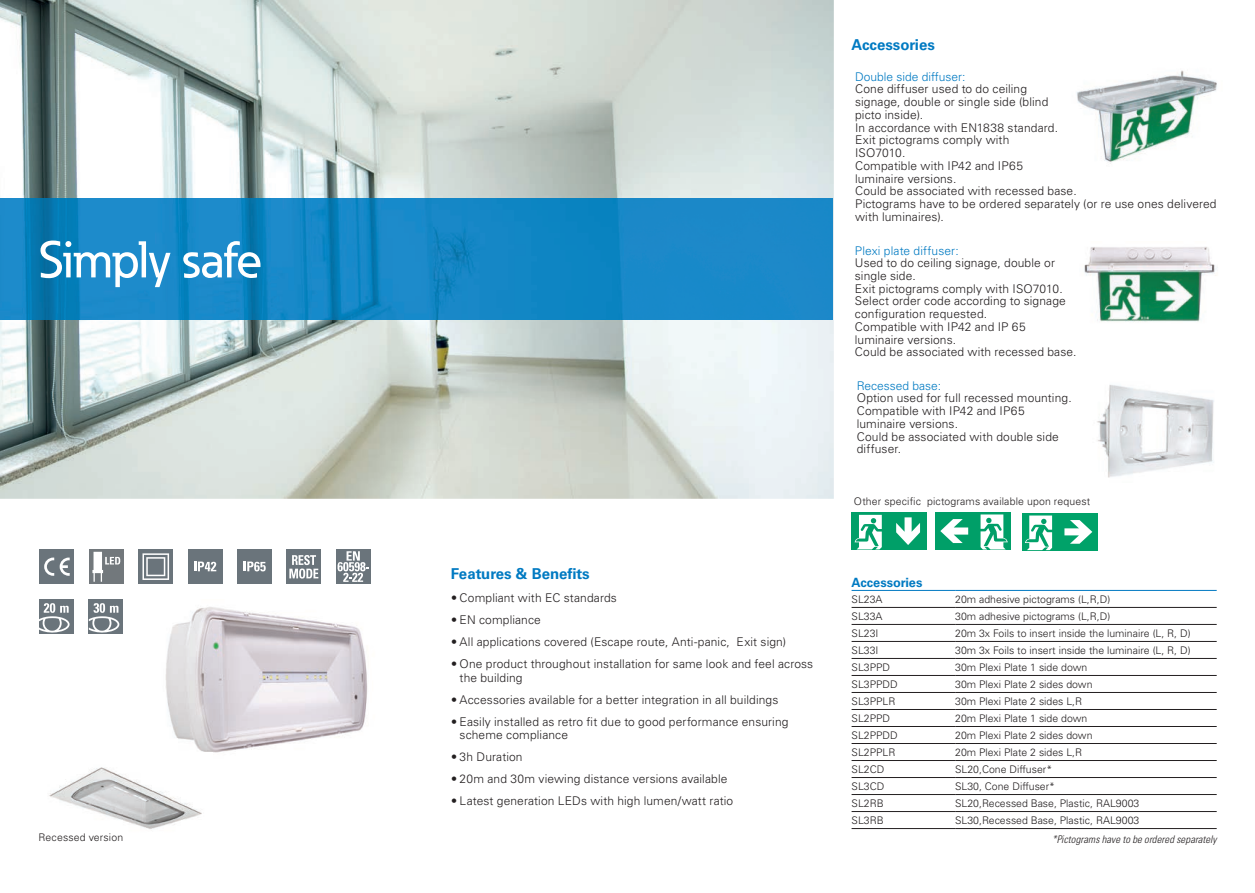
<style>
.page{position:relative;width:1255px;height:893px;background:#fff}
.page>*{position:absolute;margin:0;border:0;box-sizing:border-box;transform-origin:0 0}
.t1{font:500 51px "Eaton";letter-spacing:-.02em;color:#fff}
.t2{font:700 15px "Univers LT Std";color:#007ac2}
.t3{font:700 12.75px "Univers LT Pro 65";color:#007ac2}
.t4{font:300 12px/12.8px "Univers LT";letter-spacing:.01em;color:#231f20}
.t5{font:300 12px "Univers LT";color:#007ac2}
.t6{font:300 10.5px "Univers LT";color:#231f20}
.t7{font:italic 300 condensed 10.5px "Univers LT";letter-spacing:.01em;color:#231f20}
.s1{font-weight:100;font-stretch:ultra-condensed}
</style>
<div class="page">
<img style="left:0;top:0;width:833px;height:499px">
<img style="left:0;top:198px;width:832px;height:122px">
<img style="left:165px;top:607px;width:203px;height:146px">
<div style="left:40px;top:550px;width:34px;height:34px;background:#6a747b"></div>
<svg style="left:60px;top:558px;width:10px;height:18px"></svg>
<svg style="left:44px;top:558px;width:10px;height:18px"></svg>
<div style="left:139px;top:550px;width:34px;height:34px;background:#6a747b"></div>
<svg style="left:142px;top:553px;width:27px;height:27px"></svg>
<div style="left:188px;top:550px;width:34px;height:34px;background:#6a747b"></div>
<svg style="left:194px;top:562px;width:22px;height:9px"></svg>
<div style="left:89px;top:550px;width:34px;height:34px;background:#72787c"></div>
<svg style="left:92px;top:552px;width:28px;height:30px"></svg>
<div style="left:237px;top:550px;width:34px;height:34px;background:#6a747b"></div>
<svg style="left:243px;top:562px;width:23px;height:9px"></svg>
<div style="left:287px;top:550px;width:34px;height:34px;background:#6a747b"></div>
<svg style="left:289px;top:555px;width:29px;height:24px"></svg>
<div style="left:336px;top:550px;width:34px;height:34px;background:#6a747b"></div>
<svg style="left:337px;top:551px;width:31px;height:31px"></svg>
<img style="left:49px;top:752px;width:164px;height:77px">
<img style="left:1076px;top:70px;width:141px;height:94px">
<img style="left:1097px;top:384px;width:117px;height:94px">
<img style="left:1084px;top:247px;width:132px;height:75px">
<div style="left:851px;top:513px;width:75px;height:37px;background:#009f68"></div>
<svg style="left:896px;top:517px;width:24px;height:28px"></svg>
<svg style="left:854px;top:515px;width:27px;height:34px"></svg>
<div style="left:935px;top:513px;width:75px;height:37px;background:#009f68"></div>
<svg style="left:940px;top:519px;width:28px;height:24px"></svg>
<svg style="left:980px;top:514px;width:27px;height:35px"></svg>
<div style="left:1021px;top:513px;width:76px;height:37px;background:#00a269"></div>
<svg style="left:1064px;top:520px;width:28px;height:24px"></svg>
<svg style="left:1025px;top:515px;width:27px;height:35px"></svg>
<hr style="left:851px;top:607px;width:104px;height:1px;background:#231f20">
<hr style="left:955px;top:607px;width:261px;height:1px;background:#231f20">
<hr style="left:851px;top:624px;width:104px;height:1px;background:#231f20">
<hr style="left:955px;top:624px;width:261px;height:1px;background:#231f20">
<hr style="left:851px;top:590px;width:104px;height:1px;background:#0079c2">
<hr style="left:955px;top:590px;width:261px;height:1px;background:#0079c2">
<hr style="left:851px;top:641px;width:104px;height:1px;background:#231f20">
<hr style="left:955px;top:641px;width:261px;height:1px;background:#231f20">
<hr style="left:851px;top:658px;width:104px;height:1px;background:#231f20">
<hr style="left:955px;top:658px;width:261px;height:1px;background:#231f20">
<hr style="left:851px;top:675px;width:104px;height:1px;background:#231f20">
<hr style="left:955px;top:675px;width:261px;height:1px;background:#231f20">
<hr style="left:851px;top:692px;width:104px;height:1px;background:#231f20">
<hr style="left:955px;top:692px;width:261px;height:1px;background:#231f20">
<hr style="left:851px;top:709px;width:104px;height:1px;background:#231f20">
<hr style="left:955px;top:709px;width:261px;height:1px;background:#231f20">
<hr style="left:851px;top:726px;width:104px;height:1px;background:#231f20">
<hr style="left:955px;top:726px;width:261px;height:1px;background:#231f20">
<hr style="left:851px;top:743px;width:104px;height:1px;background:#231f20">
<hr style="left:955px;top:743px;width:261px;height:1px;background:#231f20">
<hr style="left:851px;top:760px;width:104px;height:1px;background:#231f20">
<hr style="left:955px;top:760px;width:261px;height:1px;background:#231f20">
<hr style="left:851px;top:777px;width:104px;height:1px;background:#231f20">
<hr style="left:955px;top:777px;width:261px;height:1px;background:#231f20">
<hr style="left:851px;top:794px;width:104px;height:1px;background:#231f20">
<hr style="left:955px;top:794px;width:261px;height:1px;background:#231f20">
<hr style="left:851px;top:811px;width:104px;height:1px;background:#231f20">
<hr style="left:955px;top:811px;width:261px;height:1px;background:#231f20">
<hr style="left:851px;top:828px;width:104px;height:1px;background:#231f20">
<hr style="left:955px;top:828px;width:261px;height:1px;background:#231f20">
<div style="left:39px;top:599px;width:34px;height:34px;background:#6a747b"></div>
<svg style="left:39px;top:603px;width:31px;height:30px"></svg>
<div style="left:89px;top:599px;width:34px;height:34px;background:#6a747b"></div>
<svg style="left:89px;top:603px;width:30px;height:30px"></svg>
<h1 class="t1" style="left:38px;top:228px;width:225px">Simply safe</h1>
<p class="t6" style="left:38px;top:831px;width:86px">Recessed version</p>
<p class="t2" style="left:451px;top:565px;width:140px">Features &amp; Benefits</p>
<p class="t4" style="left:451px;top:592px;width:167px"><span class="s1">•</span> Compliant with EC standards</p>
<p class="t4" style="left:451px;top:614px;width:91px"><span class="s1">•</span> EN compliance</p>
<p class="t4" style="left:451px;top:636px;width:336px"><span class="s1">•</span> All applications covered (Escape route, Anti-panic, Exit sign)</p>
<p class="t4" style="left:459px;top:657px;width:355px;line-height:13.5px;text-indent:-9px"><span class="s1">•</span> One product throughout installation for same look and feel across the building</p>
<p class="t4" style="left:451px;top:693px;width:329px"><span class="s1">•</span> Accessories available for a better integration in all buildings</p>
<p class="t4" style="left:459px;top:715px;width:330px;line-height:13.5px;text-indent:-9px"><span class="s1">•</span> Easily installed as retro fit due to good performance ensuring scheme compliance</p>
<p class="t4" style="left:451px;top:751px;width:73px"><span class="s1">•</span> 3h Duration</p>
<p class="t4" style="left:451px;top:773px;width:278px"><span class="s1">•</span> 20m and 30m viewing distance versions available</p>
<p class="t4" style="left:451px;top:795px;width:284px"><span class="s1">•</span> Latest generation LEDs with high lumen/watt ratio</p>
<p class="t2" style="left:851px;top:36px;width:85px">Accessories</p>
<p class="t5" style="left:855px;top:69px;width:112px">Double side diffuser:</p>
<p class="t4" style="left:855px;top:83px;width:363px">Cone diffuser used to do ceiling<br>signage, double or single side (blind<br>picto inside).<br>In accordance with EN1838 standard.<br>Exit pictograms comply with<br>ISO7010.<br>Compatible with IP42 and IP65<br>luminaire versions.<br>Could be associated with recessed base.<br>Pictograms have to be ordered separately (or re use ones delivered with luminaires).</p>
<p class="t5" style="left:854px;top:243px;width:105px">Plexi plate diffuser:</p>
<p class="t4" style="left:854px;top:257px;width:223px">Used to do ceiling signage, double or single side.<br>Exit pictograms comply with ISO7010.<br>Select order code according to signage configuration requested.<br>Compatible with IP42 and IP 65 luminaire versions.<br>Could be associated with recessed base.</p>
<p class="t5" style="left:856px;top:378px;width:86px">Recessed base:</p>
<p class="t4" style="left:856px;top:392px;width:216px">Option used for full recessed mounting.<br>Compatible with IP42 and IP65 luminaire versions.<br>Could be associated with double side diffuser.</p>
<p class="t6" style="left:853px;top:495px;width:238px">Other specific pictograms available upon request</p>
<p class="t3" style="left:851px;top:575px;width:72px">Accessories</p>
<p class="t6" style="left:851px;top:593px;width:32px">SL23A</p>
<p class="t6" style="left:955px;top:593px;width:157px">20m adhesive pictograms (L,R,D)</p>
<p class="t6" style="left:851px;top:610px;width:32px">SL33A</p>
<p class="t6" style="left:955px;top:610px;width:157px">30m adhesive pictograms (L,R,D)</p>
<p class="t6" style="left:851px;top:627px;width:28px">SL23I</p>
<p class="t6" style="left:955px;top:627px;width:237px">20m 3x Foils to insert inside the luminaire (L, R, D)</p>
<p class="t6" style="left:851px;top:644px;width:28px">SL33I</p>
<p class="t6" style="left:955px;top:644px;width:237px">30m 3x Foils to insert inside the luminaire (L, R, D)</p>
<p class="t6" style="left:851px;top:661px;width:40px">SL3PPD</p>
<p class="t6" style="left:955px;top:661px;width:134px">30m Plexi Plate 1 side down</p>
<p class="t6" style="left:851px;top:678px;width:48px">SL3PPDD</p>
<p class="t6" style="left:955px;top:678px;width:139px">30m Plexi Plate 2 sides down</p>
<p class="t6" style="left:851px;top:695px;width:45px">SL3PPLR</p>
<p class="t6" style="left:955px;top:695px;width:128px">30m Plexi Plate 2 sides L,R</p>
<p class="t6" style="left:851px;top:712px;width:40px">SL2PPD</p>
<p class="t6" style="left:955px;top:712px;width:134px">20m Plexi Plate 1 side down</p>
<p class="t6" style="left:851px;top:729px;width:48px">SL2PPDD</p>
<p class="t6" style="left:955px;top:729px;width:139px">20m Plexi Plate 2 sides down</p>
<p class="t6" style="left:851px;top:746px;width:45px">SL2PPLR</p>
<p class="t6" style="left:955px;top:746px;width:128px">20m Plexi Plate 2 sides L,R</p>
<p class="t6" style="left:851px;top:763px;width:34px">SL2CD</p>
<p class="t6" style="left:955px;top:763px;width:98px">SL20,Cone Diffuser*</p>
<p class="t6" style="left:851px;top:780px;width:34px">SL3CD</p>
<p class="t6" style="left:955px;top:780px;width:101px">SL30, Cone Diffuser*</p>
<p class="t6" style="left:851px;top:797px;width:34px">SL2RB</p>
<p class="t6" style="left:955px;top:797px;width:186px">SL20,Recessed Base, Plastic, RAL9003</p>
<p class="t6" style="left:851px;top:814px;width:34px">SL3RB</p>
<p class="t6" style="left:955px;top:814px;width:186px">SL30,Recessed Base, Plastic, RAL9003</p>
<p class="t7" style="left:1052px;top:833px;width:166px">*Pictograms have to be ordered separately</p>
</div>
